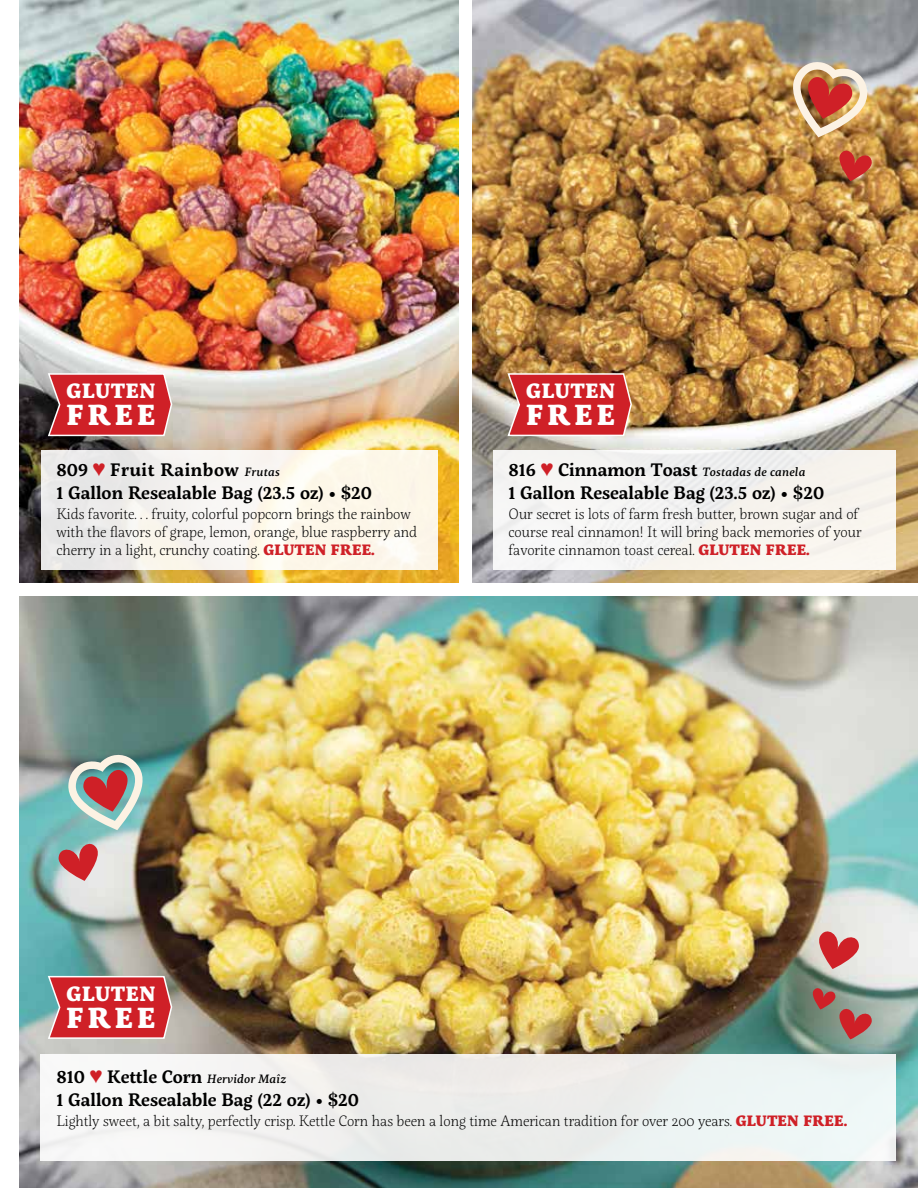
<style>
.page{position:relative;width:918px;height:1188px;background:#fff}
.page>*{position:absolute;margin:0;border:0;box-sizing:border-box;transform-origin:0 0}
.t1{font:800 28.95px "Servus Slab";letter-spacing:.14em;color:#fff}
.t2{font:800 20.7px "Servus Slab";letter-spacing:.03em;color:#fff}
.t3{font:600 18px/22.8px "Servus Slab";color:#000}
.t4{font:200 15px/18px "Servus Slab";color:#000}
.s1{color:#cf2027}
.s2{font-weight:500;font-style:italic;font-size:12px}
.s3{font-family:"Bressay";font-weight:700}
.s4{font-weight:800;color:#cf2027}
</style>
<div class="page">
<img style="left:472px;top:0;width:446px;height:583px">
<img style="left:20px;top:0;width:439px;height:583px">
<img style="left:20px;top:596px;width:898px;height:592px">
<div style="left:41px;top:1055px;width:855px;height:106px;background:#eef3f1"></div>
<div style="left:41px;top:450px;width:397px;height:120px;background:linear-gradient(to right,#ebeaec,#fffcec)"></div>
<div style="left:494px;top:450px;width:402px;height:120px;background:#f6f4f0"></div>
<svg style="left:47px;top:372px;width:126px;height:65px;background:#c93a3f"></svg>
<svg style="left:506px;top:372px;width:127px;height:65px;background:#cf3e3f"></svg>
<svg style="left:47px;top:975px;width:126px;height:65px;background:#cb3f44"></svg>
<img style="left:791px;top:60px;width:77px;height:77px">
<svg style="left:68px;top:753px;width:77px;height:77px;background:#a2a29e"></svg>
<svg style="left:58px;top:838px;width:44px;height:43px;background:#c08082"></svg>
<svg style="left:836px;top:146px;width:36px;height:35px"></svg>
<svg style="left:815px;top:925px;width:44px;height:44px;background:#d98786"></svg>
<svg style="left:810px;top:985px;width:62px;height:54px;background:#92756c"></svg>
<h2 class="t2" style="left:66px;top:376px;width:91px">GLUTEN</h2>
<h1 class="t1" style="left:67px;top:394px;width:90px">FREE</h1>
<p class="t3" style="left:56px;top:458px;width:317px">809 <span class="s1">♥</span> Fruit Rainbow <span class="s2">Frutas<br></span>1 Gallon Resealable Bag (23.5 oz) • <span class="s3">$</span>20</p>
<p class="t4" style="left:56px;top:505px;width:362px">Kids favorite. . . fruity, colorful popcorn brings the rainbow with the flavors of grape, lemon, orange, blue raspberry and cherry in a light, crunchy coating. <span class="s4">GLUTEN FREE.</span></p>
<h2 class="t2" style="left:526px;top:376px;width:91px">GLUTEN</h2>
<h1 class="t1" style="left:526px;top:394px;width:90px">FREE</h1>
<p class="t3" style="left:509px;top:458px;width:317px">816 <span class="s1">♥</span> Cinnamon Toast <span class="s2">Tostadas de canela<br></span>1 Gallon Resealable Bag (23.5 oz) • <span class="s3">$</span>20</p>
<p class="t4" style="left:509px;top:505px;width:355px">Our secret is lots of farm fresh butter, brown sugar and of course real cinnamon! It will bring back memories of your favorite cinnamon toast cereal. <span class="s4">GLUTEN FREE.</span></p>
<h2 class="t2" style="left:66px;top:978px;width:91px">GLUTEN</h2>
<h1 class="t1" style="left:67px;top:996px;width:90px">FREE</h1>
<p class="t3" style="left:56px;top:1065px;width:304px">810 <span class="s1">♥</span> Kettle Corn <span class="s2">Hervidor Maîz<br></span>1 Gallon Resealable Bag (22 oz) • <span class="s3">$</span>20</p>
<p class="t4" style="left:56px;top:1112px;width:792px">Lightly sweet, a bit salty, perfectly crisp. Kettle Corn has been a long time American tradition for over 200 years. <span class="s4">GLUTEN FREE.</span></p>
</div>
